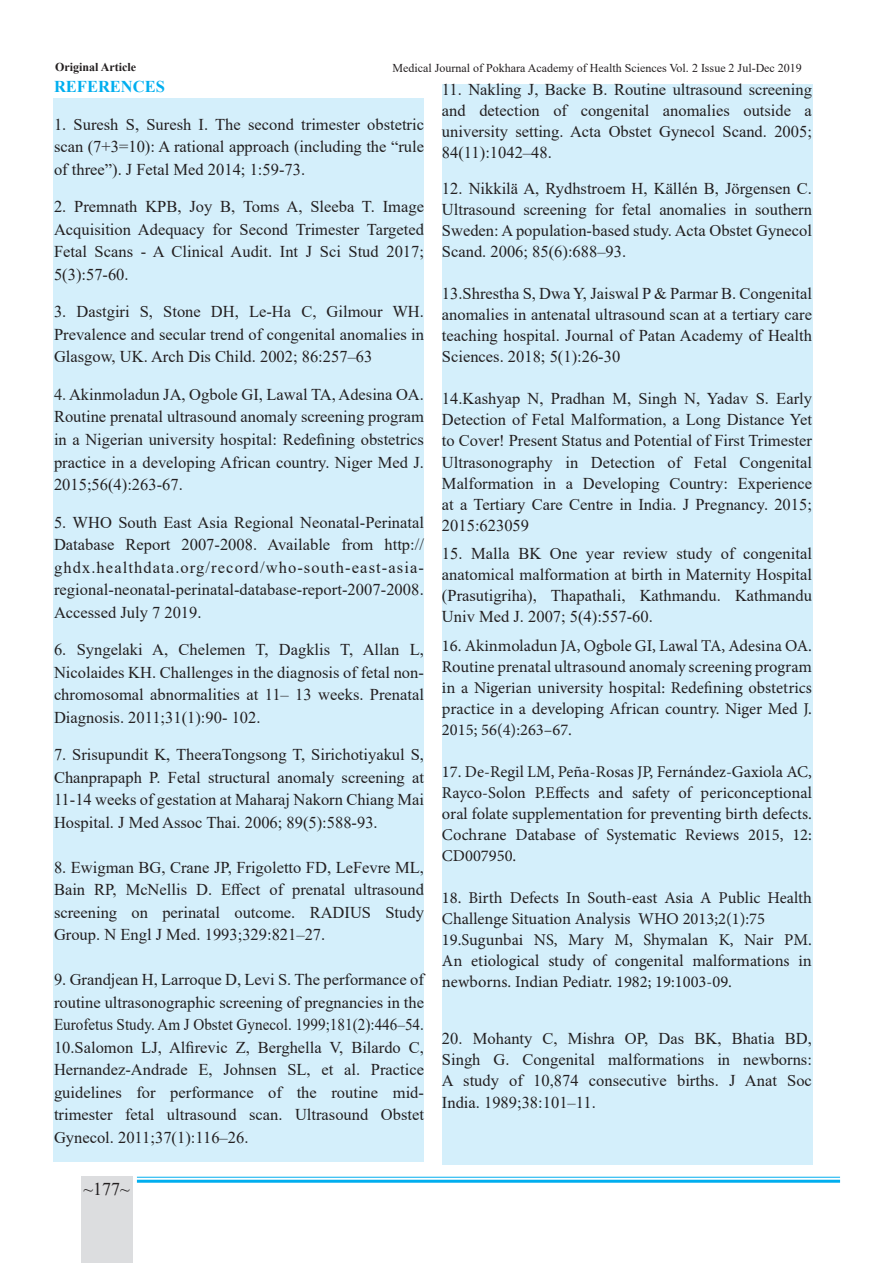
<style>
.page{position:relative;width:893px;height:1263px;background:#fff}
.page>*{position:absolute;margin:0;border:0;box-sizing:border-box;transform-origin:0 0}
.t1{font:18px "Times New Roman";color:#231f20}
.t2{font:16.5px/22.5px "Times New Roman";color:#231f20;text-align:justify}
.t3{font:16.5px/21px "Minion Pro";color:#231f20;text-align:justify}
.t4{font:700 16.5px "Times New Roman";color:#00aeef}
.t5{font:12px "Times New Roman";color:#231f20}
.t6{font:700 12px "Times New Roman";color:#231f20}
.s1{color:#303030}
</style>
<div class="page">
<hr style="left:137px;top:1177px;width:703px;height:1px;background:#00aeef">
<hr style="left:137px;top:1180px;width:703px;height:3px;background:#00aeef">
<div style="left:81px;top:1177px;width:51px;height:86px;background:#dcdddf"></div>
<div style="left:54px;top:98px;width:370px;height:1063px;background:#d4effb"></div>
<div style="left:442px;top:84px;width:370px;height:1080px;background:#d4effb"></div>
<p class="t6" style="left:55px;top:58px;width:82px">Original Article</p>
<p class="t5" style="left:392px;top:60px;width:411px">Medical Journal of Pokhara Academy of Health Sciences Vol. 2 Issue 2 Jul-Dec 2019</p>
<p class="t4" style="left:54px;top:75px;width:112px">REFERENCES</p>
<p class="t2" style="left:54px;top:113px;width:371px">1. Suresh S, Suresh I. The second trimester obstetric scan (7+3=10): A rational approach (including the “rule of three”). J Fetal Med 2014; 1:59-73.</p>
<p class="t2" style="left:54px;top:195px;width:371px">2. Premnath KPB, Joy B, Toms A, Sleeba T. Image Acquisition Adequacy for Second Trimester Targeted Fetal Scans - A Clinical Audit. Int J Sci Stud 2017; 5(3):57-60.</p>
<p class="t2" style="left:54px;top:300px;width:371px">3. Dastgiri S, Stone DH, Le-Ha C, Gilmour WH.<br>Prevalence and secular trend of congenital anomalies in Glasgow, UK. Arch Dis Child. 2002; 86:257–63</p>
<p class="t2" style="left:54px;top:383px;width:371px"><span class="s1">4.</span> Akinmoladun JA, Ogbole GI, Lawal TA, Adesina OA.<br>Routine prenatal ultrasound anomaly screening program in a Nigerian university hospital: Redefining obstetrics practice in a developing African country. Niger Med J.<br>2015;56(4):263-67.</p>
<p class="t2" style="left:54px;top:510px;width:371px">5. WHO South East Asia Regional Neonatal-Perinatal Database Report 2007-2008. Available from http:// ghdx.healthdata.org/record/who-south-east-asia&shy;regional-neonatal-perinatal-database-report-2007-2008.<br>Accessed July 7 2019.</p>
<p class="t2" style="left:54px;top:638px;width:371px">6. Syngelaki A, Chelemen T, Dagklis T, Allan L, Nicolaides KH. Challenges in the diagnosis of fetal non&shy;chromosomal abnormalities at 11– 13 weeks. Prenatal Diagnosis. 2011;31(1):90- 102.</p>
<p class="t2" style="left:54px;top:743px;width:371px">7. Srisupundit K, TheeraTongsong T, Sirichotiyakul S, Chanprapaph P. Fetal structural anomaly screening at 11-14 weeks of gestation at Maharaj Nakorn Chiang Mai Hospital. J Med Assoc Thai. 2006; 89(5):588-93.</p>
<p class="t2" style="left:54px;top:855px;width:371px">8. Ewigman BG, Crane JP, Frigoletto FD, LeFevre ML, Bain RP, McNellis D. Effect of prenatal ultrasound screening on perinatal outcome. RADIUS Study Group. N Engl J Med. 1993;329:821–27.</p>
<p class="t2" style="left:54px;top:968px;width:371px">9. Grandjean H, Larroque D, Levi S. The performance of routine ultrasonographic screening of pregnancies in the Eurofetus Study. Am J Obstet Gynecol. 1999;181(2):446–54.</p>
<p class="t2" style="left:54px;top:1035px;width:371px">10.Salomon LJ, Alfirevic Z, Berghella V, Bilardo C, Hernandez-Andrade E, Johnsen SL, et al. Practice guidelines for performance of the routine mid&shy;trimester fetal ultrasound scan. Ultrasound Obstet Gynecol. 2011;37(1):116–26.</p>
<p class="t2" style="left:442px;top:79px;width:371px;line-height:21px">11. Nakling J, Backe B. Routine ultrasound screening and detection of congenital anomalies outside a university setting. Acta Obstet Gynecol Scand. 2005; 84(11):1042–48.</p>
<p class="t2" style="left:442px;top:178px;width:371px;line-height:21px">12. Nikkilä A, Rydhstroem H, Källén B, Jörgensen C.<br>Ultrasound screening for fetal anomalies in southern Sweden: A population-based study. Acta Obstet Gynecol Scand. 2006; 85(6):688–93.</p>
<p class="t2" style="left:442px;top:283px;width:371px;line-height:21px">13.Shrestha S, Dwa Y, Jaiswal P &amp; Parmar B. Congenital anomalies in antenatal ultrasound scan at a tertiary care teaching hospital. Journal of Patan Academy of Health Sciences. 2018; 5(1):26-30</p>
<p class="t2" style="left:442px;top:388px;width:371px;line-height:21px">14.Kashyap N, Pradhan M, Singh N, Yadav S. Early Detection of Fetal Malformation, a Long Distance Yet to Cover! Present Status and Potential of First Trimester Ultrasonography in Detection of Fetal Congenital Malformation in a Developing Country: Experience at a Tertiary Care Centre in India. J Pregnancy. 2015; 2015:623059</p>
<p class="t2" style="left:442px;top:542px;width:371px;line-height:21px">15. Malla BK One year review study of congenital anatomical malformation at birth in Maternity Hospital (Prasutigriha), Thapathali, Kathmandu. Kathmandu Univ Med J. 2007; 5(4):557-60.</p>
<p class="t3" style="left:442px;top:635px;width:371px">16. Akinmoladun JA, Ogbole GI, Lawal TA, Adesina OA.<br>Routine prenatal ultrasound anomaly screening program in a Nigerian university hospital: Redefining obstetrics practice in a developing African country. Niger Med J.<br>2015; 56(4):263–67.</p>
<p class="t3" style="left:442px;top:761px;width:371px">17. De-Regil LM, Peña-Rosas JP, Fernández-Gaxiola AC, Rayco-Solon P.Effects and safety of periconceptional oral folate supplementation for preventing birth defects.<br>Cochrane Database of Systematic Reviews 2015, 12:<br>CD007950.</p>
<p class="t3" style="left:442px;top:887px;width:371px">18. Birth Defects In South-east Asia A Public Health<br>Challenge Situation Analysis WHO 2013;2(1):75</p>
<p class="t3" style="left:442px;top:929px;width:371px">19.Sugunbai NS, Mary M, Shymalan K, Nair PM.<br>An etiological study of congenital malformations in newborns. Indian Pediatr. 1982; 19:1003-09.</p>
<p class="t2" style="left:442px;top:1027px;width:371px;line-height:21px">20. Mohanty C, Mishra OP, Das BK, Bhatia BD, Singh G. Congenital malformations in newborns:<br>A study of 10,874 consecutive births. J Anat Soc</p>
<p class="t2" style="left:442px;top:1091px;width:155px">India. 1989;38:101–11.</p>
<p class="t1" style="left:83px;top:1176px;width:48px">~177~</p>
</div>
